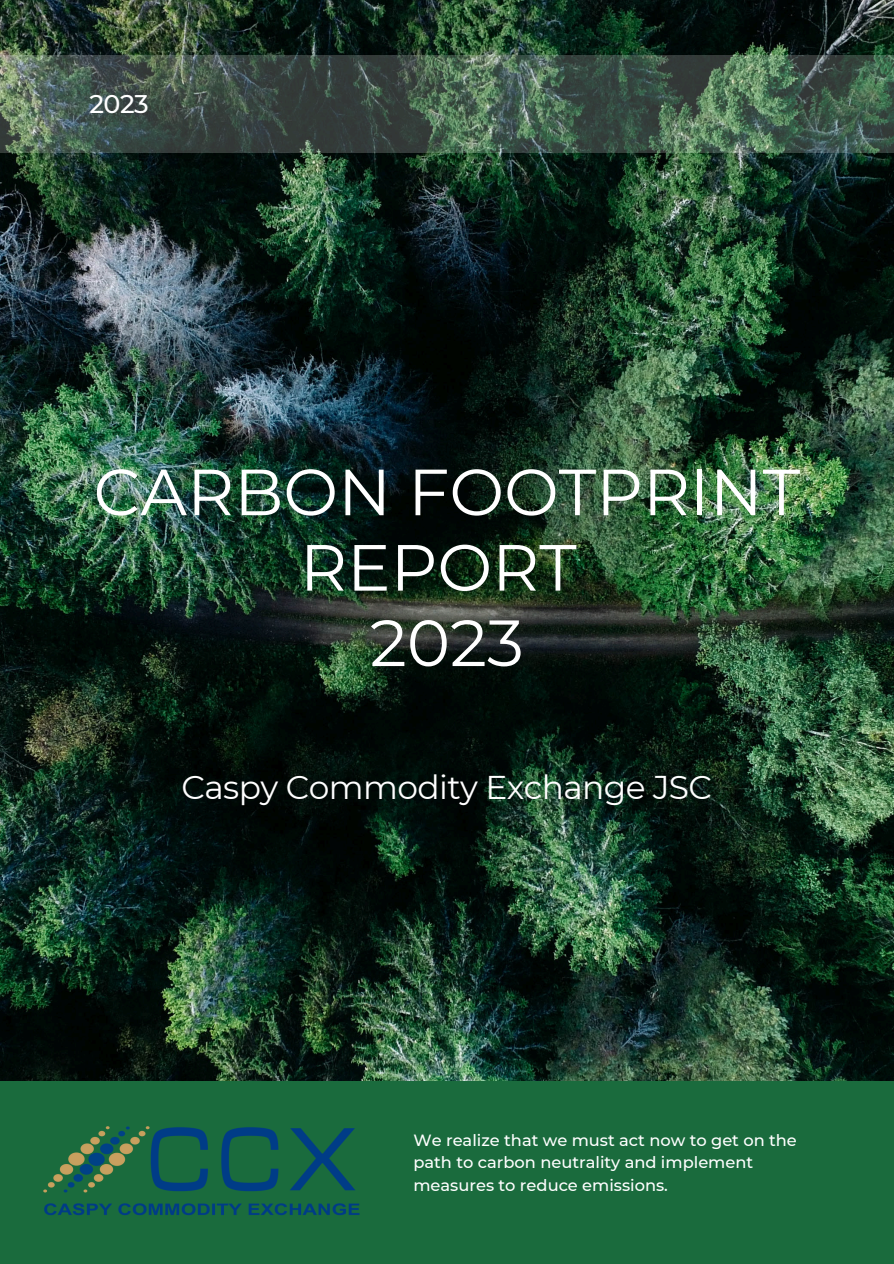
<style>
.page{position:relative;width:894px;height:1264px;background:#fff}
.page>*{position:absolute;margin:0;border:0;box-sizing:border-box;transform-origin:0 0}
.t1{font:65.1px/75.3px "Montserrat";color:#fff;text-align:center}
.t2{font:32.85px "Montserrat";letter-spacing:-.02em;color:#fff}
.t3{font:500 25.5px "Montserrat";color:#fff}
.t4{font:500 16.2px/22.5px "Montserrat";color:#fff}
</style>
<div class="page">
<img style="left:0;top:0;width:893px;height:1081px">
<div style="left:0;top:1081px;width:893px;height:182px;background:#1a6b3d"></div>
<svg style="left:0;top:56px;width:893px;height:97px;background:#465b4e"></svg>
<img style="left:43px;top:1126px;width:317px;height:90px">
<h2 class="t3" style="left:89px;top:89px;width:61px">2023</h2>
<h3 class="t1" style="left:93px;top:454px;width:708px">CARBON FOOTPRINT<br>REPORT<br>2023</h3>
<p class="t2" style="left:181px;top:767px;width:532px">Caspy Commodity Exchange JSC</p>
<p class="t4" style="left:413px;top:1128px;width:385px">We realize that we must act now to get on the path to carbon neutrality and implement measures to reduce emissions.</p>
</div>
